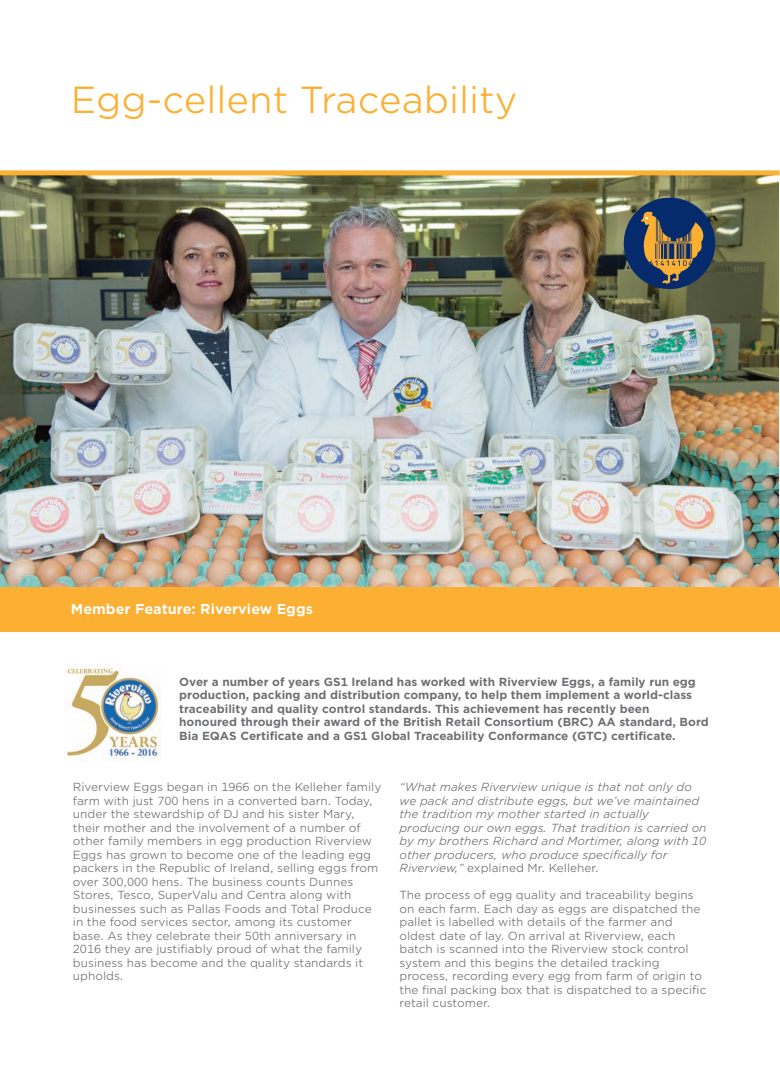
<style>
.page{position:relative;width:780px;height:1088px;background:#fff}
.page>*{position:absolute;margin:0;border:0;box-sizing:border-box;transform-origin:0 0}
.t1{font:36.25px "Gotham Office";color:#fbb033}
.t2{font:700 13.75px "Gotham Office";color:#fff}
.t3{font:11.25px/13.5px "Gotham Office";color:#6c6d70}
.t4{font:700 11.25px/13.5px "Gotham Office";color:#6c6d70}
.t5{font:italic 11.25px/13.5px "Gotham Office";color:#6c6d70}
.s1{font-style:normal}
</style>
<div class="page">
<img style="left:0;top:175px;width:778px;height:412px">
<img style="left:66px;top:664px;width:95px;height:97px">
<div style="left:623px;top:198px;width:92px;height:91px;background:#052b6c;border-radius:50%"></div>
<svg style="left:640px;top:210px;width:65px;height:74px"></svg>
<div style="left:0;top:587px;width:780px;height:45px;background:#fbb033"></div>
<div style="left:0;top:170px;width:779px;height:5px;background:#fbb033"></div>
<p class="t1" style="left:71px;top:85px;width:448px">Egg-cellent Traceability</p>
<p class="t2" style="left:71px;top:603px;width:243px">Member Feature: Riverview Eggs</p>
<p class="t4" style="left:179px;top:676px;width:531px">Over a number of years GS1 Ireland has worked with Riverview Eggs, a family run egg production, packing and distribution company, to help them implement a world-class traceability and quality control standards. This achievement has recently been honoured through their award of the British Retail Consortium (BRC) AA standard, Bord Bia EQAS Certificate and a GS1 Global Traceability Conformance (GTC) certificate.</p>
<p class="t3" style="left:73px;top:781px;width:310px">Riverview Eggs began in 1966 on the Kelleher family farm with just 700 hens in a converted barn. Today, under the stewardship of DJ and his sister Mary, their mother and the involvement of a number of other family members in egg production Riverview Eggs has grown to become one of the leading egg packers in the Republic of Ireland, selling eggs from over 300,000 hens. The business counts Dunnes Stores, Tesco, SuperValu and Centra along with businesses such as Pallas Foods and Total Produce in the food services sector, among its customer base. As they celebrate their 50th anniversary in 2016 they are justifiably proud of what the family business has become and the quality standards it upholds.</p>
<p class="t5" style="left:399px;top:781px;width:308px">“What makes Riverview unique is that not only do we pack and distribute eggs, but we’ve maintained the tradition my mother started in actually producing our own eggs. That tradition is carried on by my brothers Richard and Mortimer, along with 10 other producers, who produce specifically for Riverview,” <span class="s1">explained Mr. Kelleher.</span></p>
<p class="t3" style="left:399px;top:889px;width:308px">The process of egg quality and traceability begins on each farm. Each day as eggs are dispatched the pallet is labelled with details of the farmer and oldest date of lay. On arrival at Riverview, each batch is scanned into the Riverview stock control system and this begins the detailed tracking process, recording every egg from farm of origin to the final packing box that is dispatched to a specific retail customer.</p>
</div>
